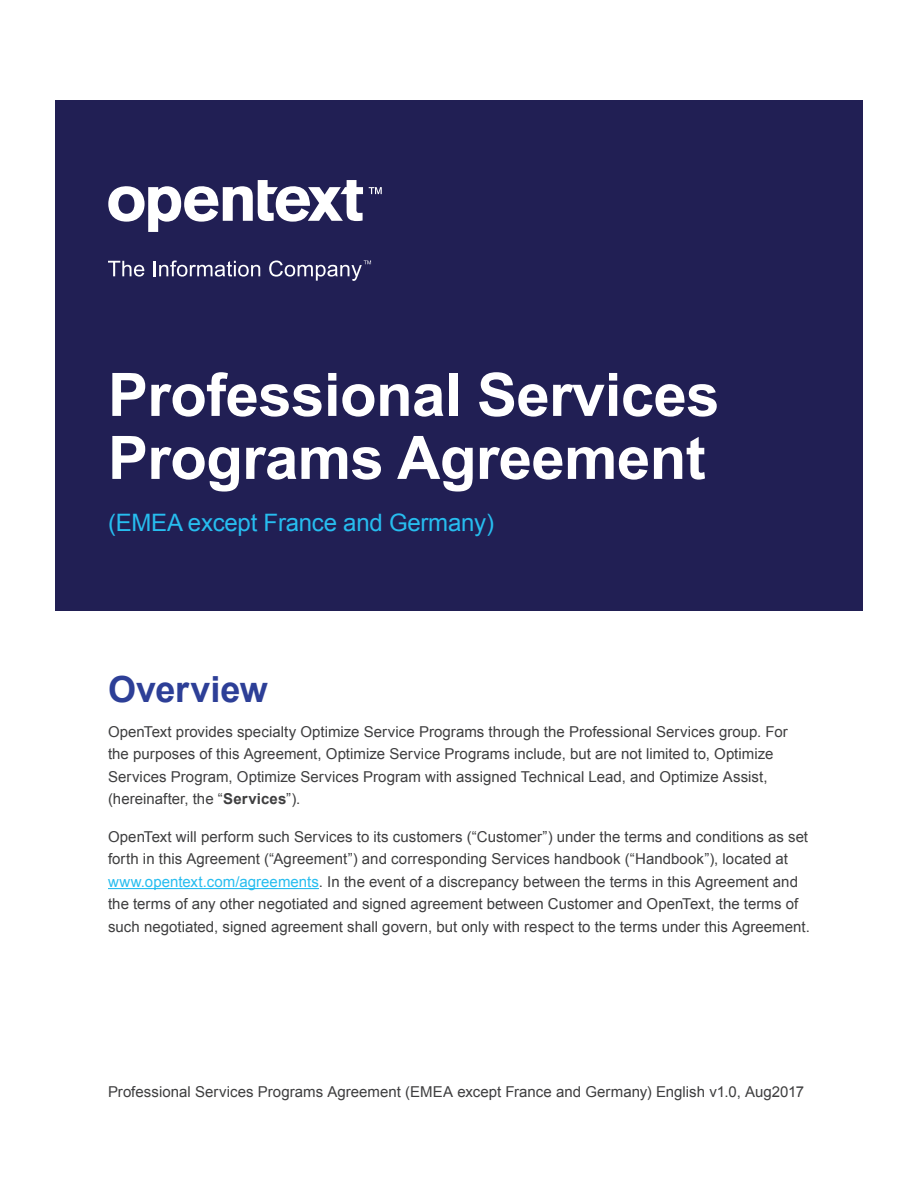
<style>
.page{position:relative;width:918px;height:1188px;background:#fff}
.page>*{position:absolute;margin:0;border:0;box-sizing:border-box;transform-origin:0 0}
.t1{font:700 60px/63px "Arial";letter-spacing:-.01em;color:#fff}
.t2{font:700 36px "Arial";letter-spacing:-.005em;color:#2d3f97}
.t3{font:24px "Arial";letter-spacing:-.01em;color:#27bdef}
.t4{font:15px/22.5px "Arial";letter-spacing:.005em;color:#3e3e3f}
.s1{font-weight:700}
.s2{color:#27bdef}
</style>
<div class="page">
<div style="left:55px;top:100px;width:808px;height:511px;background:#211f54"></div>
<svg style="left:369px;top:187px;width:13px;height:7px"></svg>
<svg style="left:108px;top:180px;width:255px;height:52px"></svg>
<svg style="left:108px;top:261px;width:36px;height:16px"></svg>
<svg style="left:154px;top:261px;width:106px;height:16px"></svg>
<svg style="left:269px;top:260px;width:102px;height:21px"></svg>
<hr style="left:108px;top:888px;width:211px;height:1px;background:#27bdef">
<h1 class="t1" style="left:108px;top:365px;width:613px">Professional Services<br>Programs Agreement</h1>
<h3 class="t3" style="left:108px;top:507px;width:388px">(EMEA except France and Germany)</h3>
<h2 class="t2" style="left:108px;top:666px;width:161px">Overview</h2>
<p class="t4" style="left:108px;top:721px;width:681px">OpenText provides specialty Optimize Service Programs through the Professional Services group. For the purposes of this Agreement, Optimize Service Programs include, but are not limited to, Optimize Services Program, Optimize Services Program with assigned Technical Lead, and Optimize Assist, (hereinafter, the “<span class="s1">Services</span>”).</p>
<p class="t4" style="left:108px;top:826px;width:703px">OpenText will perform such Services to its customers (“Customer”) under the terms and conditions as set forth in this Agreement (“Agreement”) and corresponding Services handbook (“Handbook”), located at <span class="s2">www.opentext.com/agreements</span>. In the event of a discrepancy between the terms in this Agreement and the terms of any other negotiated and signed agreement between Customer and OpenText, the terms of such negotiated, signed agreement shall govern, but only with respect to the terms under this Agreement.</p>
<p class="t4" style="left:108px;top:1081px;width:698px">Professional Services Programs Agreement (EMEA except France and Germany) English v1.0, Aug2017</p>
</div>
